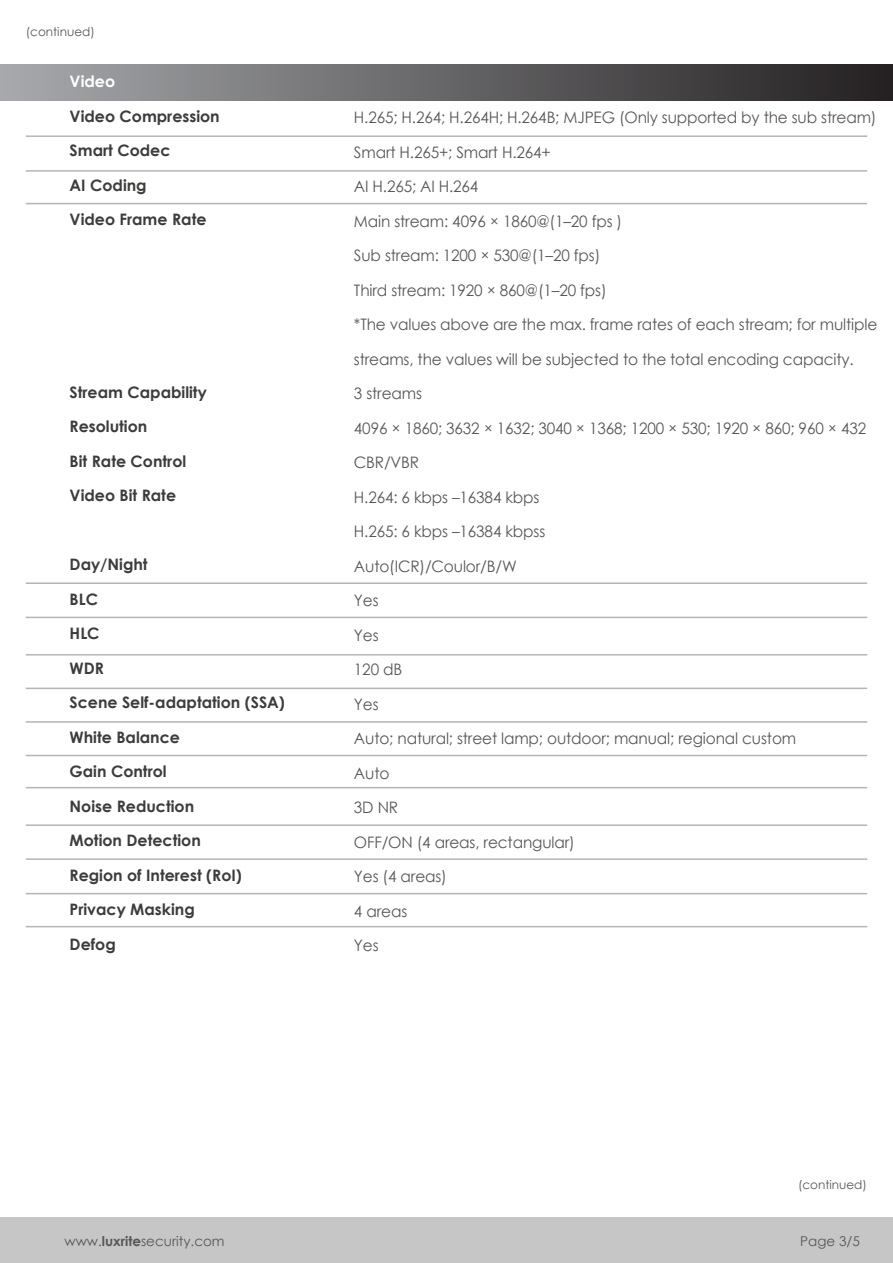
<style>
.page{position:relative;width:893px;height:1263px;background:#fff}
.page>*{position:absolute;margin:0;border:0;box-sizing:border-box;transform-origin:0 0}
.t1{font:15.75px/34.5px "Century Gothic";letter-spacing:-.01em;color:#575756}
.t2{font:700 15.75px/34.5px "Century Gothic";color:#3c3c3b}
.t3{font:700 15.75px "Century Gothic";color:#fff}
.t4{font:13.5px "Century Gothic";color:#575756}
.t5{font:12px "Century Gothic";color:#575756}
.s1{font-weight:700}
</style>
<div class="page">
<hr style="left:26px;top:135px;width:841px;height:2px;background:#b4b5b5">
<hr style="left:26px;top:170px;width:841px;height:2px;background:#b4b5b5">
<hr style="left:26px;top:203px;width:841px;height:1px;background:#b4b5b5">
<hr style="left:26px;top:582px;width:841px;height:2px;background:#b4b5b5">
<hr style="left:26px;top:617px;width:841px;height:1px;background:#b4b5b5">
<hr style="left:26px;top:654px;width:841px;height:1px;background:#b4b5b5">
<hr style="left:26px;top:688px;width:841px;height:1px;background:#b4b5b5">
<hr style="left:26px;top:721px;width:841px;height:2px;background:#b4b5b5">
<hr style="left:26px;top:755px;width:841px;height:1px;background:#b4b5b5">
<hr style="left:26px;top:787px;width:841px;height:1px;background:#b4b5b5">
<hr style="left:26px;top:824px;width:841px;height:2px;background:#b4b5b5">
<hr style="left:26px;top:858px;width:841px;height:2px;background:#b4b5b5">
<div style="left:0;top:64px;width:893px;height:36px;background:linear-gradient(to right,#a7a9ac,#242021)"></div>
<div style="left:0;top:1217px;width:893px;height:46px;background:#c6c6c6"></div>
<hr style="left:26px;top:893px;width:841px;height:1px;background:#b4b5b5">
<hr style="left:26px;top:926px;width:841px;height:1px;background:#b4b5b5">
<p class="t5" style="left:26px;top:24px;width:70px">(continued)</p>
<p class="t3" style="left:70px;top:70px;width:47px">Video</p>
<p class="t2" style="left:70px;top:98px;width:152px">Video Compression<br>Smart Codec<br>AI Coding<br>Video Frame Rate</p>
<p class="t2" style="left:70px;top:374px;width:139px">Stream Capability<br>Resolution<br>Bit Rate Control<br>Video Bit Rate</p>
<p class="t2" style="left:70px;top:547px;width:217px">Day/Night<br>BLC<br>HLC<br>WDR<br>Scene Self-adaptation (SSA)<br>White Balance<br>Gain Control<br>Noise Reduction<br>Motion Detection<br>Region of Interest (RoI)<br>Privacy Masking<br>Defog</p>
<p class="t1" style="left:354px;top:100px;width:525px">H.265; H.264; H.264H; H.264B; MJPEG (Only supported by the sub stream)<br>Smart H.265+; Smart H.264+<br>AI H.265; AI H.264<br>Main stream: 4096 × 1860@(1–20 fps )<br>Sub stream: 1200 × 530@(1–20 fps)<br>Third stream: 1920 × 860@(1–20 fps)<br>*The values above are the max. frame rates of each stream; for multiple streams, the values will be subjected to the total encoding capacity.<br>3 streams<br>4096 × 1860; 3632 × 1632; 3040 × 1368; 1200 × 530; 1920 × 860; 960 × 432<br>CBR/VBR<br>H.264: 6 kbps –16384 kbps<br>H.265: 6 kbps –16384 kbpss<br>Auto(ICR)/Coulor/B/W<br>Yes<br>Yes<br>120 dB<br>Yes<br>Auto; natural; street lamp; outdoor; manual; regional custom<br>Auto<br>3D NR<br>OFF/ON (4 areas, rectangular)<br>Yes (4 areas)<br>4 areas<br>Yes</p>
<p class="t4" style="left:65px;top:1232px;width:162px">www.<span class="s1">luxrite</span>security.com</p>
<p class="t5" style="left:798px;top:1176px;width:70px">(continued)</p>
<p class="t4" style="left:800px;top:1232px;width:61px">Page 3/5</p>
</div>
